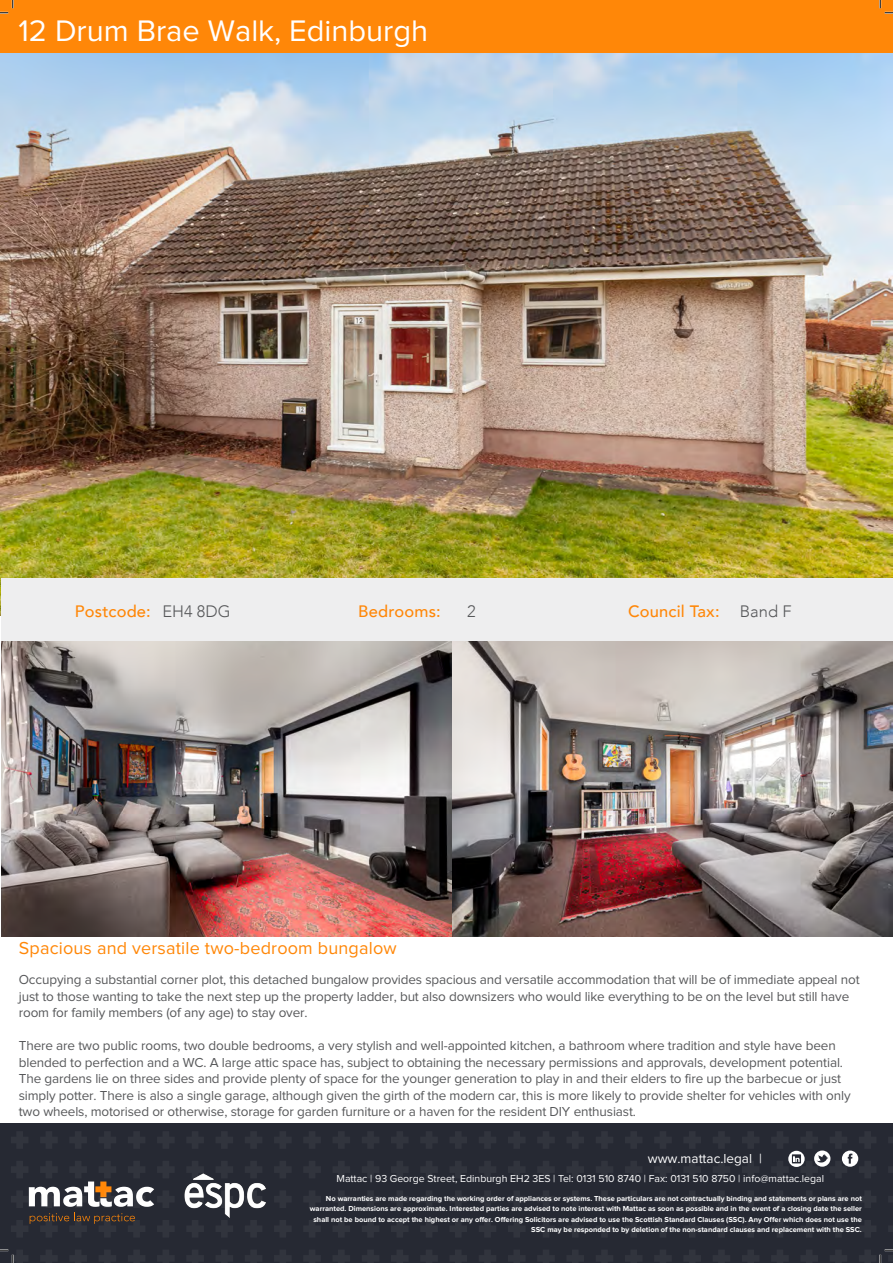
<style>
.page{position:relative;width:893px;height:1263px;background:#fff}
.page>*{position:absolute;margin:0;border:0;box-sizing:border-box;transform-origin:0 0}
.t1{font:30.9px "Proxima Nova";color:#fff}
.t2{font:18px "Proxima Nova";letter-spacing:.01em;color:#ff8708}
.t3{font:500 16.5px "Avenir";letter-spacing:.01em;color:#ff8708}
.t4{font:300 16.5px "Avenir";color:#57585a}
.t5{font:13.5px/16.5px "Proxima Nova";letter-spacing:-.01em;color:#57585a}
.t6{font:13.5px "Proxima Nova";color:#fff}
.t7{font:10.5px "Proxima Nova";color:#fff}
.t8{font:700 7.5px/10.5px "Proxima Nova";color:#fff;text-align:right}
.s1{font-weight:300;color:#57585a}
</style>
<div class="page">
<img style="left:452px;top:641px;width:440px;height:295px">
<img style="left:1px;top:641px;width:451px;height:295px">
<img style="left:1px;top:52px;width:891px;height:527px">
<div style="left:0;top:1124px;width:893px;height:139px;background:#262933"></div>
<div style="left:0;top:0;width:893px;height:52px;background:#ff8708"></div>
<div style="left:1px;top:579px;width:892px;height:62px;background:#eeeeef"></div>
<svg style="left:421px;top:1250px;width:16px;height:13px"></svg>
<svg style="left:362px;top:1250px;width:17px;height:13px"></svg>
<svg style="left:304px;top:1250px;width:16px;height:13px"></svg>
<svg style="left:245px;top:1250px;width:17px;height:13px"></svg>
<svg style="left:187px;top:1250px;width:16px;height:13px"></svg>
<svg style="left:128px;top:1250px;width:17px;height:13px"></svg>
<svg style="left:70px;top:1250px;width:16px;height:13px"></svg>
<svg style="left:333px;top:1250px;width:17px;height:13px"></svg>
<svg style="left:275px;top:1250px;width:16px;height:13px"></svg>
<svg style="left:216px;top:1250px;width:17px;height:13px"></svg>
<svg style="left:158px;top:1250px;width:16px;height:13px"></svg>
<svg style="left:99px;top:1250px;width:17px;height:13px"></svg>
<svg style="left:41px;top:1250px;width:16px;height:13px"></svg>
<svg style="left:391px;top:1250px;width:17px;height:13px"></svg>
<svg style="left:421px;top:1220px;width:16px;height:17px"></svg>
<svg style="left:362px;top:1220px;width:17px;height:17px"></svg>
<svg style="left:304px;top:1220px;width:16px;height:17px"></svg>
<svg style="left:245px;top:1231px;width:17px;height:6px"></svg>
<svg style="left:187px;top:1231px;width:16px;height:6px"></svg>
<svg style="left:333px;top:1220px;width:17px;height:17px"></svg>
<svg style="left:275px;top:1220px;width:16px;height:17px"></svg>
<svg style="left:216px;top:1231px;width:17px;height:6px"></svg>
<svg style="left:391px;top:1220px;width:17px;height:17px"></svg>
<svg style="left:421px;top:1191px;width:16px;height:17px"></svg>
<svg style="left:362px;top:1191px;width:17px;height:17px"></svg>
<svg style="left:304px;top:1191px;width:16px;height:17px"></svg>
<svg style="left:333px;top:1191px;width:17px;height:17px"></svg>
<svg style="left:280px;top:1191px;width:11px;height:17px"></svg>
<svg style="left:391px;top:1191px;width:17px;height:17px"></svg>
<svg style="left:421px;top:1161px;width:16px;height:17px"></svg>
<svg style="left:362px;top:1161px;width:17px;height:17px"></svg>
<svg style="left:304px;top:1161px;width:16px;height:17px"></svg>
<svg style="left:333px;top:1161px;width:17px;height:17px"></svg>
<svg style="left:280px;top:1161px;width:11px;height:17px"></svg>
<svg style="left:391px;top:1161px;width:17px;height:17px"></svg>
<svg style="left:421px;top:1132px;width:16px;height:16px"></svg>
<svg style="left:362px;top:1132px;width:17px;height:16px"></svg>
<svg style="left:304px;top:1132px;width:16px;height:16px"></svg>
<svg style="left:245px;top:1132px;width:17px;height:16px"></svg>
<svg style="left:187px;top:1132px;width:16px;height:16px"></svg>
<svg style="left:128px;top:1132px;width:17px;height:16px"></svg>
<svg style="left:70px;top:1132px;width:16px;height:16px"></svg>
<svg style="left:11px;top:1132px;width:17px;height:16px"></svg>
<svg style="left:333px;top:1132px;width:17px;height:16px"></svg>
<svg style="left:275px;top:1132px;width:16px;height:16px"></svg>
<svg style="left:216px;top:1132px;width:17px;height:16px"></svg>
<svg style="left:158px;top:1132px;width:16px;height:16px"></svg>
<svg style="left:99px;top:1132px;width:17px;height:16px"></svg>
<svg style="left:41px;top:1132px;width:16px;height:16px"></svg>
<svg style="left:391px;top:1132px;width:17px;height:16px"></svg>
<svg style="left:830px;top:1250px;width:17px;height:13px"></svg>
<svg style="left:772px;top:1250px;width:16px;height:13px"></svg>
<svg style="left:713px;top:1250px;width:17px;height:13px"></svg>
<svg style="left:655px;top:1250px;width:16px;height:13px"></svg>
<svg style="left:596px;top:1250px;width:17px;height:13px"></svg>
<svg style="left:538px;top:1250px;width:16px;height:13px"></svg>
<svg style="left:479px;top:1250px;width:17px;height:13px"></svg>
<svg style="left:801px;top:1250px;width:17px;height:13px"></svg>
<svg style="left:742px;top:1250px;width:17px;height:13px"></svg>
<svg style="left:684px;top:1250px;width:17px;height:13px"></svg>
<svg style="left:625px;top:1250px;width:17px;height:13px"></svg>
<svg style="left:567px;top:1250px;width:17px;height:13px"></svg>
<svg style="left:508px;top:1250px;width:17px;height:13px"></svg>
<svg style="left:450px;top:1250px;width:17px;height:13px"></svg>
<svg style="left:889px;top:1226px;width:4px;height:6px"></svg>
<svg style="left:830px;top:1220px;width:17px;height:17px"></svg>
<svg style="left:772px;top:1220px;width:16px;height:17px"></svg>
<svg style="left:713px;top:1220px;width:17px;height:17px"></svg>
<svg style="left:655px;top:1220px;width:16px;height:17px"></svg>
<svg style="left:596px;top:1220px;width:17px;height:17px"></svg>
<svg style="left:538px;top:1220px;width:16px;height:17px"></svg>
<svg style="left:479px;top:1220px;width:17px;height:17px"></svg>
<svg style="left:801px;top:1220px;width:17px;height:17px"></svg>
<svg style="left:742px;top:1220px;width:17px;height:17px"></svg>
<svg style="left:684px;top:1220px;width:17px;height:17px"></svg>
<svg style="left:625px;top:1220px;width:17px;height:17px"></svg>
<svg style="left:567px;top:1220px;width:17px;height:17px"></svg>
<svg style="left:508px;top:1220px;width:17px;height:17px"></svg>
<svg style="left:450px;top:1220px;width:17px;height:17px"></svg>
<svg style="left:859px;top:1220px;width:17px;height:17px"></svg>
<svg style="left:889px;top:1196px;width:4px;height:6px"></svg>
<svg style="left:830px;top:1191px;width:17px;height:17px"></svg>
<svg style="left:772px;top:1191px;width:16px;height:17px"></svg>
<svg style="left:713px;top:1191px;width:17px;height:17px"></svg>
<svg style="left:655px;top:1191px;width:16px;height:17px"></svg>
<svg style="left:596px;top:1191px;width:17px;height:17px"></svg>
<svg style="left:538px;top:1191px;width:16px;height:17px"></svg>
<svg style="left:479px;top:1191px;width:17px;height:17px"></svg>
<svg style="left:801px;top:1191px;width:17px;height:17px"></svg>
<svg style="left:742px;top:1191px;width:17px;height:17px"></svg>
<svg style="left:684px;top:1191px;width:17px;height:17px"></svg>
<svg style="left:625px;top:1191px;width:17px;height:17px"></svg>
<svg style="left:567px;top:1191px;width:17px;height:17px"></svg>
<svg style="left:508px;top:1191px;width:17px;height:17px"></svg>
<svg style="left:450px;top:1191px;width:17px;height:17px"></svg>
<svg style="left:859px;top:1191px;width:17px;height:17px"></svg>
<svg style="left:889px;top:1167px;width:4px;height:5px"></svg>
<svg style="left:713px;top:1161px;width:17px;height:17px"></svg>
<svg style="left:655px;top:1161px;width:16px;height:17px"></svg>
<svg style="left:596px;top:1161px;width:17px;height:17px"></svg>
<svg style="left:538px;top:1161px;width:16px;height:17px"></svg>
<svg style="left:479px;top:1161px;width:17px;height:17px"></svg>
<svg style="left:742px;top:1161px;width:17px;height:17px"></svg>
<svg style="left:684px;top:1161px;width:17px;height:17px"></svg>
<svg style="left:625px;top:1161px;width:17px;height:17px"></svg>
<svg style="left:567px;top:1161px;width:17px;height:17px"></svg>
<svg style="left:508px;top:1161px;width:17px;height:17px"></svg>
<svg style="left:450px;top:1161px;width:17px;height:17px"></svg>
<svg style="left:889px;top:1137px;width:4px;height:6px"></svg>
<svg style="left:713px;top:1132px;width:17px;height:16px"></svg>
<svg style="left:655px;top:1132px;width:16px;height:16px"></svg>
<svg style="left:596px;top:1132px;width:17px;height:16px"></svg>
<svg style="left:538px;top:1132px;width:16px;height:16px"></svg>
<svg style="left:479px;top:1132px;width:17px;height:16px"></svg>
<svg style="left:742px;top:1132px;width:17px;height:16px"></svg>
<svg style="left:684px;top:1132px;width:17px;height:16px"></svg>
<svg style="left:625px;top:1132px;width:17px;height:16px"></svg>
<svg style="left:567px;top:1132px;width:17px;height:16px"></svg>
<svg style="left:508px;top:1132px;width:17px;height:16px"></svg>
<svg style="left:450px;top:1132px;width:17px;height:16px"></svg>
<svg style="left:772px;top:1132px;width:104px;height:46px"></svg>
<svg style="left:11px;top:1161px;width:163px;height:76px"></svg>
<svg style="left:0;top:0;width:14px;height:14px"></svg>
<svg style="left:0;top:1249px;width:28px;height:14px"></svg>
<svg style="left:879px;top:0;width:14px;height:14px"></svg>
<svg style="left:859px;top:1249px;width:34px;height:14px"></svg>
<img style="left:172px;top:1161px;width:108px;height:70px">
<p class="t1" style="left:18px;top:17px;width:411px">12 Drum Brae Walk, Edinburgh</p>
<p class="t3" style="left:75px;top:597px;width:157px">Postcode: <span class="s1">EH4 8DG</span></p>
<p class="t3" style="left:358px;top:597px;width:84px">Bedrooms:</p>
<p class="t4" style="left:467px;top:601px;width:10px">2</p>
<p class="t3" style="left:628px;top:597px;width:165px">Council Tax: <span class="s1">Band F</span></p>
<p class="t2" style="left:19px;top:939px;width:379px">Spacious and versatile two-bedroom bungalow</p>
<p class="t5" style="left:19px;top:972px;width:842px">Occupying a substantial corner plot, this detached bungalow provides spacious and versatile accommodation that will be of immediate appeal not just to those wanting to take the next step up the property ladder, but also downsizers who would like everything to be on the level but still have room for family members (of any age) to stay over.</p>
<p class="t5" style="left:19px;top:1038px;width:833px">There are two public rooms, two double bedrooms, a very stylish and well-appointed kitchen, a bathroom where tradition and style have been blended to perfection and a WC. A large attic space has, subject to obtaining the necessary permissions and approvals, development potential.<br>The gardens lie on three sides and provide plenty of space for the younger generation to play in and their elders to fire up the barbecue or just simply potter. There is also a single garage, although given the girth of the modern car, this is more likely to provide shelter for vehicles with only two wheels, motorised or otherwise, storage for garden furniture or a haven for the resident DIY enthusiast.</p>
<p class="t6" style="left:648px;top:1153px;width:116px">www.mattac.legal |</p>
<p class="t7" style="left:336px;top:1174px;width:489px">Mattac | 93 George Street, Edinburgh EH2 3ES | Tel: 0131 510 8740 | Fax: 0131 510 8750 | info@mattac.legal</p>
<p class="t8" style="left:310px;top:1193px;width:553px">No warranties are made regarding the working order of appliances or systems. These particulars are not contractually binding and statements or plans are not warranted. Dimensions are approximate. Interested parties are advised to note interest with Mattac as soon as possible and in the event of a closing date the seller shall not be bound to accept the highest or any offer. Offering Solicitors are advised to use the Scottish Standard Clauses (SSC). Any Offer which does not use the SSC may be responded to by deletion of the non-standard clauses and replacement with the SSC.</p>
</div>
